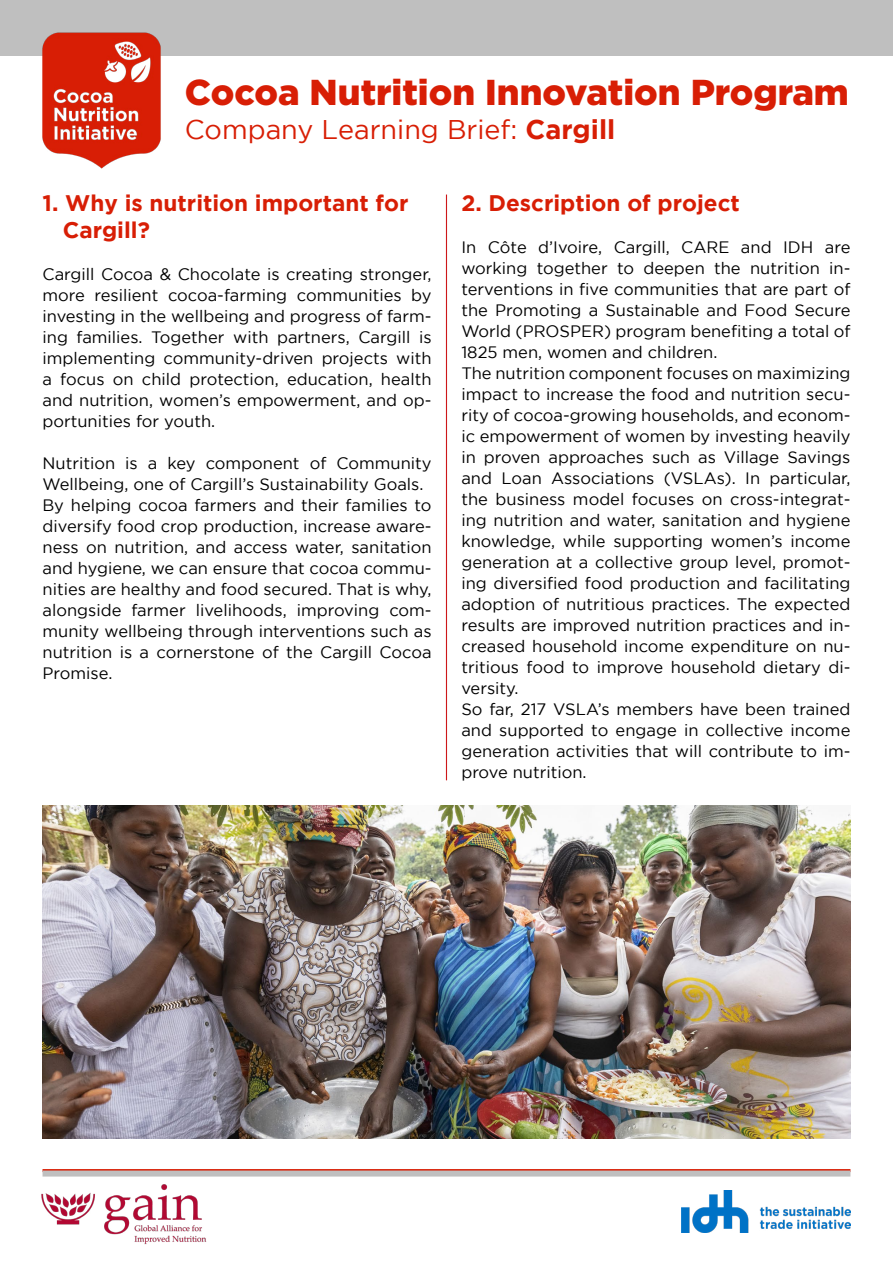
<style>
.page{position:relative;width:893px;height:1263px;background:#fff}
.page>*{position:absolute;margin:0;border:0;box-sizing:border-box;transform-origin:0 0}
.t1{font:900 36px "Gotham";color:#d81e05}
.t2{font:27px "Gotham";color:#d81e05}
.t3{font:700 22.5px/27px "Gotham";color:#d81e05}
.t4{font:16.5px/21px "Gotham";color:#000}
.s1{font-weight:700}
</style>
<div class="page">
<div style="left:0;top:0;width:893px;height:56px;background:#bfbfbf"></div>
<img style="left:681px;top:1190px;width:169px;height:42px">
<img style="left:41px;top:1170px;width:190px;height:75px">
<img style="left:42px;top:32px;width:119px;height:137px">
<hr style="left:43px;top:1169px;width:807px;height:3px;background:#d81e05">
<div style="left:43px;top:1170px;width:807px;height:6px;background:#bfbfbf"></div>
<img style="left:43px;top:805px;width:807px;height:333px">
<hr style="left:446px;top:195px;width:1px;height:585px;background:#cd171a">
<h1 class="t1" style="left:185px;top:71px;width:665px">Cocoa Nutrition Innovation Program</h1>
<h2 class="t2" style="left:185px;top:114px;width:432px">Company Learning Brief: <span class="s1">Cargill</span></h2>
<h3 class="t3" style="left:63px;top:189px;width:347px;text-indent:-20px">1. Why is nutrition important for<br>Cargill?</h3>
<p class="t4" style="left:43px;top:263px;width:391px;text-align:justify">Cargill Cocoa &amp; Chocolate is creating stronger, more resilient cocoa-farming communities by investing in the wellbeing and progress of farm&shy;ing families. Together with partners, Cargill is implementing community-driven projects with a focus on child protection, education, health and nutrition, women’s empowerment, and op&shy;portunities for youth.</p>
<p class="t4" style="left:43px;top:452px;width:391px">Nutrition is a key component of Community Wellbeing, one of Cargill’s Sustainability Goals.<br>By helping cocoa farmers and their families to diversify food crop production, increase aware&shy;ness on nutrition, and access water, sanitation and hygiene, we can ensure that cocoa commu&shy;nities are healthy and food secured. That is why, alongside farmer livelihoods, improving com&shy;munity wellbeing through interventions such as nutrition is a cornerstone of the Cargill Cocoa Promise.</p>
<h3 class="t3" style="left:461px;top:189px;width:280px">2. Description of project</h3>
<p class="t4" style="left:461px;top:236px;width:391px">In Côte d’Ivoire, Cargill, CARE and IDH are working together to deepen the nutrition in&shy;terventions in five communities that are part of the Promoting a Sustainable and Food Secure World (PROSPER) program benefiting a total of 1825 men, women and children.<br>The nutrition component focuses on maximizing impact to increase the food and nutrition secu&shy;rity of cocoa-growing households, and econom&shy;ic empowerment of women by investing heavily in proven approaches such as Village Savings and Loan Associations (VSLAs). In particular, the business model focuses on cross-integrat&shy;ing nutrition and water, sanitation and hygiene knowledge, while supporting women’s income generation at a collective group level, promot&shy;ing diversified food production and facilitating adoption of nutritious practices. The expected results are improved nutrition practices and in&shy;creased household income expenditure on nu&shy;tritious food to improve household dietary di&shy;versity.<br>So far, 217 VSLA’s members have been trained and supported to engage in collective income generation activities that will contribute to im&shy;prove nutrition.</p>
</div>
